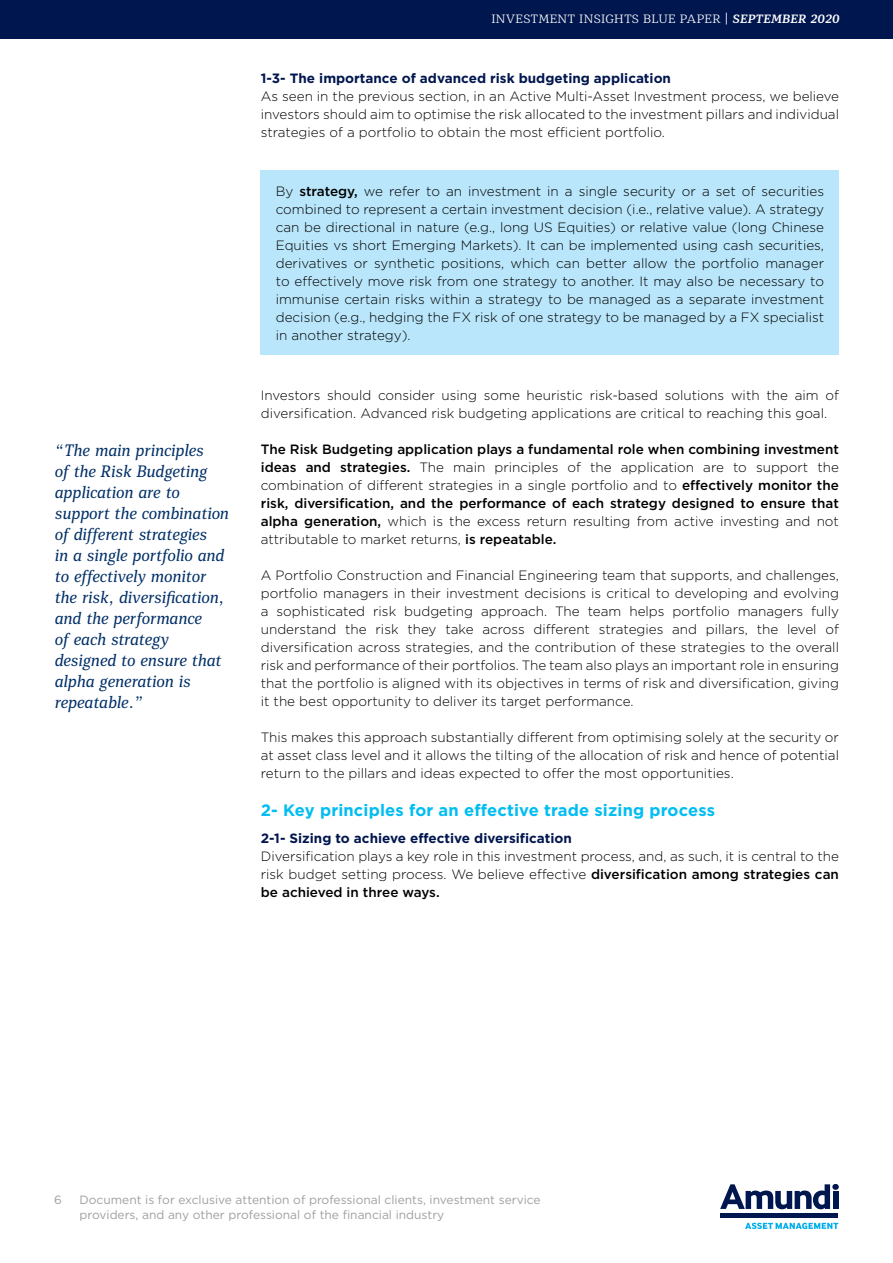
<style>
.page{position:relative;width:893px;height:1263px;background:#fff}
.page>*{position:absolute;margin:0;border:0;box-sizing:border-box;transform-origin:0 0}
.t1{font:italic condensed 16.5px/21px "Mediator Serif";color:#002f67}
.t2{font:700 16.5px "Gotham";letter-spacing:.01em;color:#00bdf2}
.t3{font:300 13.5px/18px "Gotham";color:#000;text-align:justify}
.t4{font:500 13.5px/18px "Gotham";color:#000;text-align:justify}
.t5{font:700 13.5px "Gotham";color:#00164e}
.t6{font:12px/14.4px "Gotham";color:#9d9fa2}
.t7{font:300 12px "Mediator Serif";letter-spacing:.02em;color:#fff}
.s1{font-weight:700;font-style:italic}
.s2{font-weight:500}
.s3{font-weight:300}
</style>
<div class="page">
<svg style="left:720px;top:1184px;width:110px;height:25px"></svg>
<div style="left:832px;top:1184px;width:7px;height:6px;background:#00164e;border-radius:50%"></div>
<div style="left:833px;top:1191px;width:5px;height:18px;background:#00164e"></div>
<div style="left:720px;top:1213px;width:118px;height:5px;background:#00164e"></div>
<svg style="left:745px;top:1222px;width:93px;height:7px"></svg>
<div style="left:0;top:0;width:893px;height:38px;background:#00164e"></div>
<div style="left:261px;top:170px;width:578px;height:185px;background:#b9e6fa"></div>
<p class="t7" style="left:491px;top:11px;width:349px">INVESTMENT INSIGHTS BLUE PAPER | <span class="s1">SEPTEMBER 2020</span></p>
<p class="t5" style="left:261px;top:71px;width:412px">1-3- The importance of advanced risk budgeting application</p>
<p class="t3" style="left:261px;top:87px;width:580px">As seen in the previous section, in an Active Multi-Asset Investment process, we believe investors should aim to optimise the risk allocated to the investment pillars and individual strategies of a portfolio to obtain the most efficient portfolio.</p>
<p class="t1" style="left:54px;top:440px;width:176px">“The main principles<br>of the Risk Budgeting application are to support the combination of different strategies<br>in a single portfolio and to effectively monitor the risk, diversification, and the performance<br>of each strategy designed to ensure that alpha generation is repeatable.”</p>
<p class="t3" style="left:276px;top:182px;width:550px">By <span class="s2">strategy,</span> we refer to an investment in a single security or a set of securities combined to represent a certain investment decision (i.e., relative value). A strategy can be directional in nature (e.g., long US Equities) or relative value (long Chinese Equities vs short Emerging Markets). It can be implemented using cash securities, derivatives or synthetic positions, which can better allow the portfolio manager to effectively move risk from one strategy to another. It may also be necessary to immunise certain risks within a strategy to be managed as a separate investment decision (e.g., hedging the FX risk of one strategy to be managed by a FX specialist in another strategy).</p>
<p class="t3" style="left:261px;top:386px;width:580px">Investors should consider using some heuristic risk-based solutions with the aim of diversification. Advanced risk budgeting applications are critical to reaching this goal.</p>
<p class="t4" style="left:261px;top:440px;width:580px">The Risk Budgeting application plays a fundamental role when combining investment ideas and strategies. <span class="s3">The main principles of the application are to support the combination of different strategies in a single portfolio and to</span> effectively monitor the risk, diversification, and the performance of each strategy designed to ensure that alpha generation, <span class="s3">which is the excess return resulting from active investing and not attributable to market returns,</span> is repeatable.</p>
<p class="t3" style="left:261px;top:566px;width:580px">A Portfolio Construction and Financial Engineering team that supports, and challenges, portfolio managers in their investment decisions is critical to developing and evolving a sophisticated risk budgeting approach. The team helps portfolio managers fully understand the risk they take across different strategies and pillars, the level of diversification across strategies, and the contribution of these strategies to the overall risk and performance of their portfolios. The team also plays an important role in ensuring that the portfolio is aligned with its objectives in terms of risk and diversification, giving it the best opportunity to deliver its target performance.</p>
<p class="t3" style="left:261px;top:728px;width:580px">This makes this approach substantially different from optimising solely at the security or at asset class level and it allows the tilting of the allocation of risk and hence of potential return to the pillars and ideas expected to offer the most opportunities.</p>
<p class="t2" style="left:261px;top:800px;width:456px">2- Key principles for an effective trade sizing process</p>
<p class="t5" style="left:261px;top:830px;width:313px">2-1- Sizing to achieve effective diversification</p>
<p class="t3" style="left:261px;top:846px;width:580px">Diversification plays a key role in this investment process, and, as such, it is central to the risk budget setting process. We believe effective <span class="s2">diversification among strategies can be achieved in three ways.</span></p>
<p class="t6" style="left:54px;top:1192px;width:9px">6</p>
<p class="t6" style="left:80px;top:1192px;width:463px">Document is for exclusive attention of professional clients, investment service providers, and any other professional of the financial industry</p>
</div>
